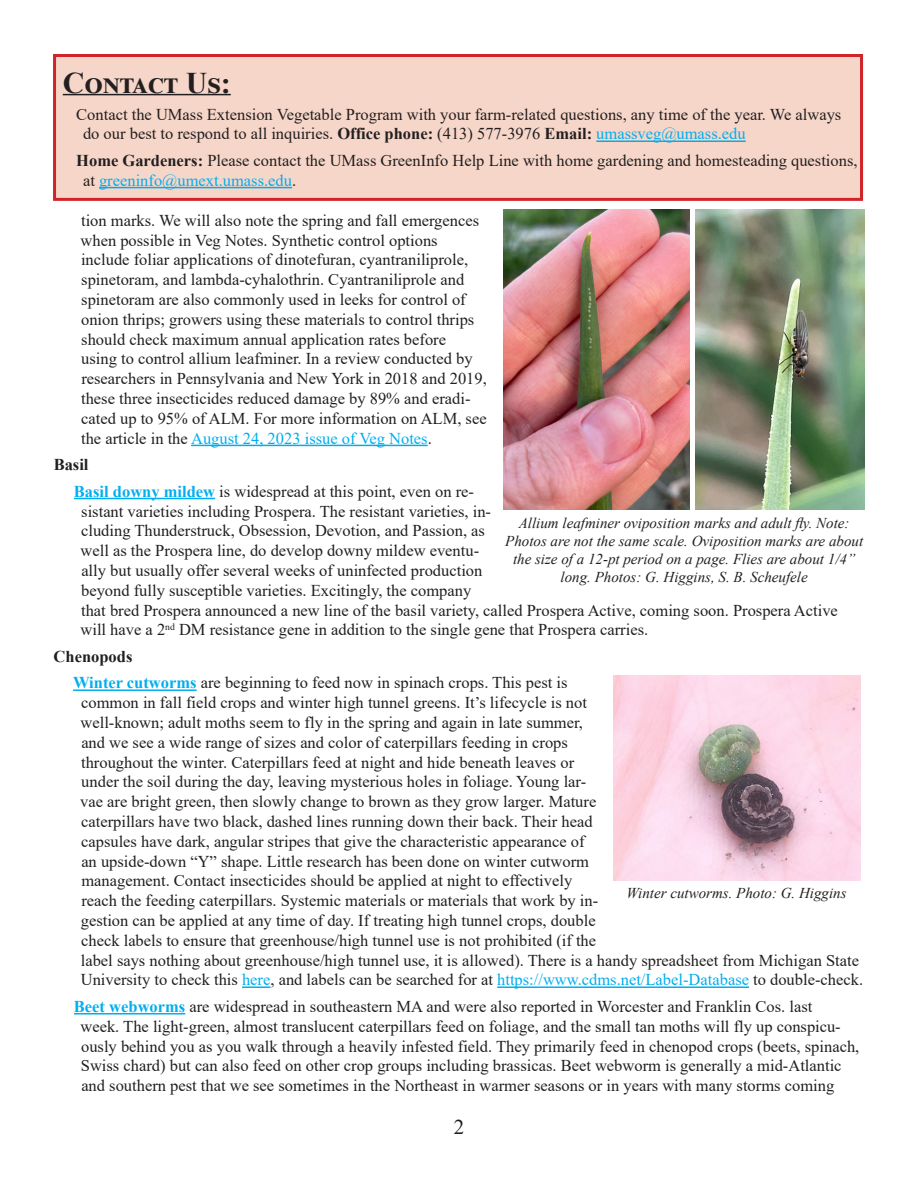
<style>
.page{position:relative;width:918px;height:1188px;background:#fff}
.page>*{position:absolute;margin:0;border:0;box-sizing:border-box;transform-origin:0 0}
.t1{font:700 30px "Times New Roman";color:#231f20}
.t2{font:21px "Times New Roman";color:#231f20}
.Bulleted_List{font:16.5px/19.8px "Times New Roman";color:#231f20}
.Paragraph_Heading{font:700 16.5px "Times New Roman";color:#231f20}
.t3{font:italic 15px/18px "Times New Roman";color:#231f20;text-align:center}
.s1{font-weight:700}
.s2{color:#00aeef}
.s3{font-weight:700;color:#00aeef}
</style>
<div class="page">
<hr style="left:191px;top:445px;width:237px;height:1px;background:#00aeef">
<hr style="left:74px;top:498px;width:141px;height:1px;background:#00aeef">
<hr style="left:73px;top:689px;width:124px;height:2px;background:#00aeef">
<hr style="left:242px;top:986px;width:28px;height:2px;background:#00aeef">
<hr style="left:497px;top:986px;width:252px;height:2px;background:#00aeef">
<hr style="left:74px;top:1013px;width:111px;height:2px;background:#00aeef">
<div style="left:55px;top:56px;width:807px;height:143px;background:#f6d6c8"></div>
<hr style="left:63px;top:94px;width:168px;height:1px;background:#231f20">
<hr style="left:596px;top:140px;width:150px;height:2px;background:#00aeef">
<hr style="left:99px;top:187px;width:193px;height:1px;background:#00aeef">
<div style="left:53px;top:54px;width:810px;height:147px;border:3px solid #d1232a"></div>
<img style="left:613px;top:676px;width:247px;height:205px">
<img style="left:696px;top:209px;width:169px;height:300px">
<img style="left:504px;top:209px;width:186px;height:301px">
<p class="t1" style="left:63px;top:61px;width:169px">Contact Us:</p>
<p class="Bulleted_List" style="left:83px;top:104px;width:760px;text-indent:-7px">Contact the UMass Extension Vegetable Program with your farm-related questions, any time of the year. We always do our best to respond to all inquiries. <span class="s1">Office phone:</span> (413) 577-3976 <span class="s1">Email:</span> <span class="s2">umassveg@umass.edu</span></p>
<p class="Bulleted_List" style="left:83px;top:150px;width:776px;text-indent:-7px"><span class="s1">Home Gardeners:</span> Please contact the UMass GreenInfo Help Line with home gardening and homesteading questions, at <span class="s2">greeninfo@umext.umass.edu</span>.</p>
<p class="Bulleted_List" style="left:81px;top:210px;width:408px">tion marks. We will also note the spring and fall emergences when possible in Veg Notes. Synthetic control options include foliar applications of dinotefuran, cyantraniliprole, spinetoram, and lambda-cyhalothrin. Cyantraniliprole and spinetoram are also commonly used in leeks for control of onion thrips; growers using these materials to control thrips should check maximum annual application rates before<br>using to control allium leafminer. In a review conducted by researchers in Pennsylvania and New York in 2018 and 2019, these three insecticides reduced damage by 89% and eradi&shy;cated up to 95% of ALM. For more information on ALM, see the article in the <span class="s2">August 24, 2023 issue of Veg Notes</span>.</p>
<p class="Paragraph_Heading" style="left:54px;top:453px;width:36px">Basil</p>
<p class="Bulleted_List" style="left:81px;top:481px;width:759px;text-indent:-7px"><span class="s3">Basil downy mildew</span> is widespread at this point, even on re-<br>sistant varieties including Prospera. The resistant varieties, in-<br>cluding Thunderstruck, Obsession, Devotion, and Passion, as<br>well as the Prospera line, do develop downy mildew eventu-<br>ally but usually offer several weeks of uninfected production<br>beyond fully susceptible varieties. Excitingly, the company<br>that bred Prospera announced a new line of the basil variety, called Prospera Active, coming soon. Prospera Active will have a 2<sup>nd</sup> DM resistance gene in addition to the single gene that Prospera carries.</p>
<p class="Paragraph_Heading" style="left:54px;top:644px;width:80px">Chenopods</p>
<p class="Bulleted_List" style="left:80px;top:672px;width:784px;text-indent:-7px"><span class="s3">Winter cutworms</span> are beginning to feed now in spinach crops. This pest is<br>common in fall field crops and winter high tunnel greens. It’s lifecycle is not<br>well-known; adult moths seem to fly in the spring and again in late summer,<br>and we see a wide range of sizes and color of caterpillars feeding in crops<br>throughout the winter. Caterpillars feed at night and hide beneath leaves or<br>under the soil during the day, leaving mysterious holes in foliage. Young lar-<br>vae are bright green, then slowly change to brown as they grow larger. Mature<br>caterpillars have two black, dashed lines running down their back. Their head<br>capsules have dark, angular stripes that give the characteristic appearance of<br>an upside-down “Y” shape. Little research has been done on winter cutworm<br>management. Contact insecticides should be applied at night to effectively<br>reach the feeding caterpillars. Systemic materials or materials that work by in-<br>gestion can be applied at any time of day. If treating high tunnel crops, double<br>check labels to ensure that greenhouse/high tunnel use is not prohibited (if the<br>label says nothing about greenhouse/high tunnel use, it is allowed). There is a handy spreadsheet from Michigan State University to check this <span class="s2">here</span>, and labels can be searched for at <span class="s2">https://www.cdms.net/Label-Database</span> to double-check.</p>
<p class="Bulleted_List" style="left:81px;top:996px;width:780px;text-indent:-7px"><span class="s3">Beet webworms</span> are widespread in southeastern MA and were also reported in Worcester and Franklin Cos. last<br>week. The light-green, almost translucent caterpillars feed on foliage, and the small tan moths will fly up conspicu&shy;ously behind you as you walk through a heavily infested field. They primarily feed in chenopod crops (beets, spinach, Swiss chard) but can also feed on other crop groups including brassicas. Beet webworm is generally a mid-Atlantic and southern pest that we see sometimes in the Northeast in warmer seasons or in years with many storms coming</p>
<p class="t3" style="left:505px;top:514px;width:360px">Allium leafminer oviposition marks and adult fly. Note:<br>Photos are not the same scale. Oviposition marks are about the size of a 12-pt period on a page. Flies are about 1/4” long. Photos: G. Higgins, S. B. Scheufele</p>
<p class="t3" style="left:627px;top:884px;width:222px">Winter cutworms. Photo: G. Higgins</p>
<p class="t2" style="left:454px;top:1112px;width:12px">2</p>
</div>
